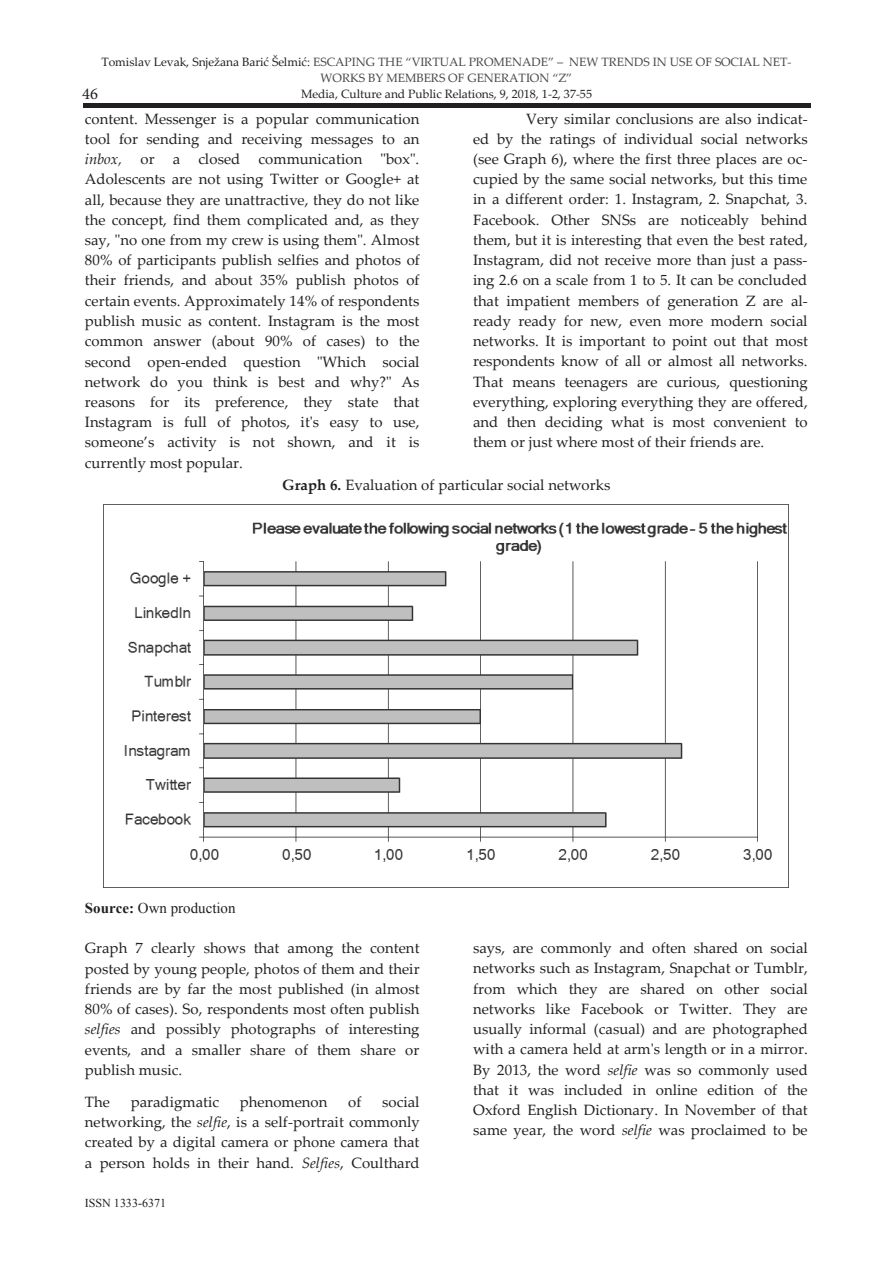
<style>
.page{position:relative;width:893px;height:1263px;background:#fff}
.page>*{position:absolute;margin:0;border:0;box-sizing:border-box;transform-origin:0 0}
.t1{font:16.5px "Minion Pro";color:#231f20}
.t2{font:15px/20.2px "Palatino Linotype";color:#231f20;text-align:justify}
.t3{font:15px "Times New Roman";letter-spacing:.005em;color:#231f20}
.t4{font:12px/16.2px "Palatino Linotype";color:#474849;text-align:center}
.t5{font:12px "Palatino Linotype";color:#231f20}
.t6{font:12px "Times New Roman";letter-spacing:-.005em;color:#231f20}
.s1{color:#231f20}
.s2{font-style:italic}
.s3{font-weight:700}
</style>
<div class="page">
<hr style="left:83px;top:107px;width:727px;height:1px;background:#231f20">
<hr style="left:83px;top:104px;width:727px;height:2px;background:#231f20">
<img style="left:103px;top:504px;width:685px;height:384px">
<p class="t4" style="left:101px;top:53px;width:692px"><span class="s1">Tomislav Levak, Snježana Barić Šelmić:</span> ESCAPING THE “VIRTUAL PROMENADE” – NEW TRENDS IN USE OF SOCIAL NET-<br>WORKS BY MEMBERS OF GENERATION “Z”</p>
<p class="t5" style="left:301px;top:86px;width:293px">Media, Culture and Public Relations, 9, 2018, 1-2, 37-55</p>
<p class="t1" style="left:82px;top:83px;width:17px">46</p>
<p class="t2" style="left:85px;top:108px;width:336px">content. Messenger is a popular communication tool for sending and receiving messages to an <span class="s2">inbox,</span> or a closed communication "box".<br>Adolescents are not using Twitter or Google+ at all, because they are unattractive, they do not like the concept, find them complicated and, as they say, "no one from my crew is using them". Almost 80% of participants publish selfies and photos of their friends, and about 35% publish photos of certain events. Approximately 14% of respondents publish music as content. Instagram is the most common answer (about 90% of cases) to the second open-ended question "Which social network do you think is best and why?" As reasons for its preference, they state that Instagram is full of photos, it's easy to use, someone’s activity is not shown, and it is currently most popular.</p>
<p class="t2" style="left:473px;top:108px;width:336px;text-indent:53px">Very similar conclusions are also indicat&shy;ed by the ratings of individual social networks (see Graph 6), where the first three places are oc&shy;cupied by the same social networks, but this time in a different order: 1. Instagram, 2. Snapchat, 3.<br>Facebook. Other SNSs are noticeably behind them, but it is interesting that even the best rated, Instagram, did not receive more than just a pass&shy;ing 2.6 on a scale from 1 to 5. It can be concluded that impatient members of generation Z are al&shy;ready ready for new, even more modern social networks. It is important to point out that most respondents know of all or almost all networks.<br>That means teenagers are curious, questioning everything, exploring everything they are offered, and then deciding what is most convenient to them or just where most of their friends are.</p>
<p class="t2" style="left:282px;top:474px;width:330px"><span class="s3">Graph 6.</span> Evaluation of particular social networks</p>
<p class="t3" style="left:85px;top:898px;width:152px"><span class="s3">Source:</span> Own production</p>
<p class="t2" style="left:85px;top:937px;width:336px">Graph 7 clearly shows that among the content posted by young people, photos of them and their friends are by far the most published (in almost 80% of cases). So, respondents most often publish <span class="s2">selfies</span> and possibly photographs of interesting events, and a smaller share of them share or publish music.</p>
<p class="t2" style="left:85px;top:1091px;width:27px">The</p>
<p class="t2" style="left:131px;top:1091px;width:90px">paradigmatic</p>
<p class="t2" style="left:240px;top:1091px;width:89px">phenomenon</p>
<p class="t2" style="left:348px;top:1091px;width:15px">of</p>
<p class="t2" style="left:85px;top:1091px;width:336px;text-indent:297px">social networking, the <span class="s2">selfie</span>, is a self-portrait commonly created by a digital camera or phone camera that a person holds in their hand. <span class="s2">Selfies</span>, Coulthard</p>
<p class="t6" style="left:85px;top:1195px;width:83px">ISSN 1333-6371</p>
<p class="t2" style="left:473px;top:937px;width:336px">says, are commonly and often shared on social networks such as Instagram, Snapchat or Tumblr, from which they are shared on other social networks like Facebook or Twitter. They are usually informal (casual) and are photographed with a camera held at arm's length or in a mirror.<br>By 2013, the word <span class="s2">selfie</span> was so commonly used that it was included in online edition of the Oxford English Dictionary. In November of that same year, the word <span class="s2">selfie</span> was proclaimed to be</p>
</div>
